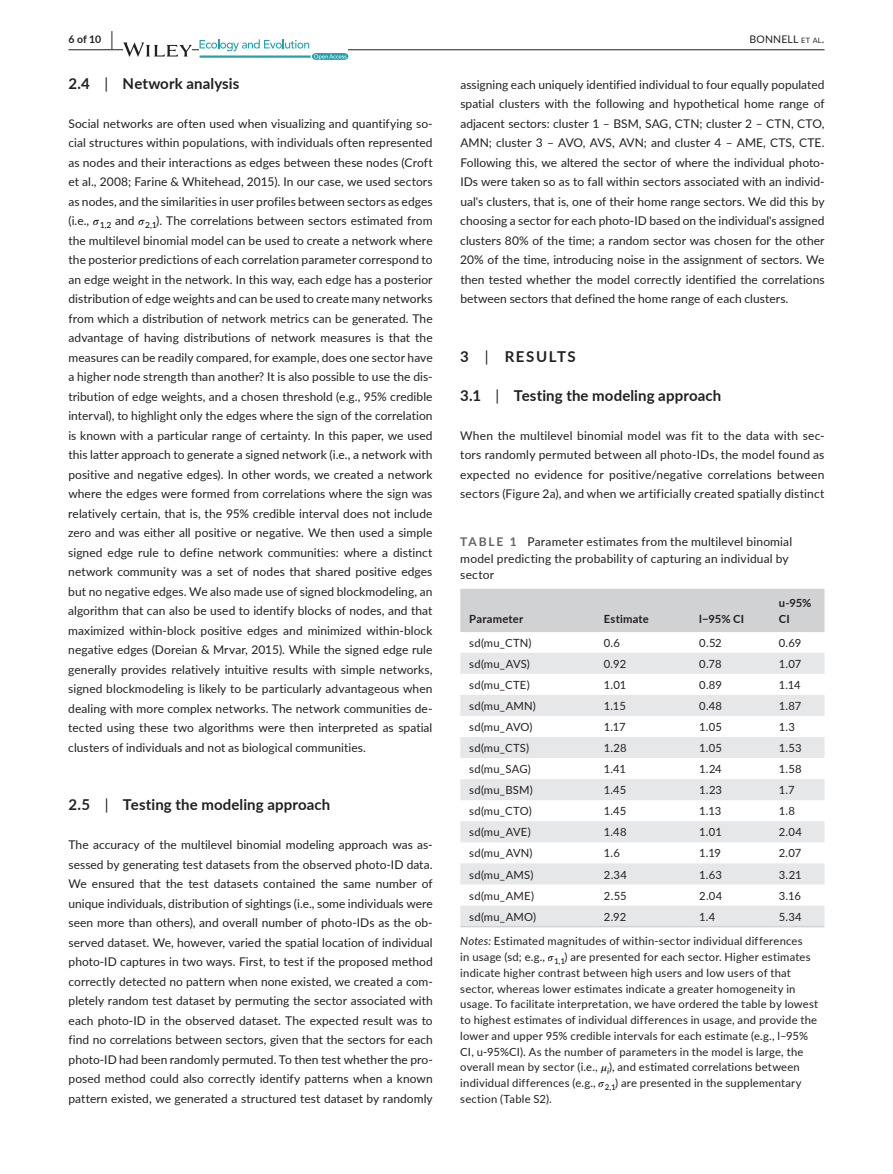
<style>
.page{position:relative;width:893px;height:1174px;background:#fff}
.page>*{position:absolute;margin:0;border:0;box-sizing:border-box;transform-origin:0 0}
.t1{font:700 15px "Lato";letter-spacing:.01em;color:#231f20}
.t2{font:700 15px "Lato";letter-spacing:.105em;color:#231f20}
.t3{font:12px/19.5px "Lato";letter-spacing:.01em;color:#231f20;text-align:justify}
.t4{font:11.25px/15.8px "Lato";letter-spacing:.015em;color:#231f20}
.t5{font:700 11.25px/15.8px "Lato";letter-spacing:.015em;color:#231f20}
.t6{font:10.5px "Lato";letter-spacing:.015em;color:#231f20}
.t7{font:700 10.5px "Lato";color:#231f20}
.s1{font-size:19.5px}
.s2{font-size:7.35px}
.s3{font-weight:400}
.s4{font-family:"STIX Math";font-style:italic;color:#000}
.s5{font-weight:700;color:#636366}
.s6{font-style:italic}
</style>
<div class="page">
<hr style="left:68px;top:49px;width:756px;height:1px;background:#231f20">
<svg style="left:123px;top:42px;width:69px;height:15px"></svg>
<svg style="left:200px;top:39px;width:148px;height:21px"></svg>
<div style="left:460px;top:589px;width:364px;height:43px;background:#d1d2d4"></div>
<svg style="left:460px;top:653px;width:364px;height:273px;fill:#e6e7e9"></svg>
<hr style="left:460px;top:926px;width:135px;height:1px;background:#d1d2d4">
<hr style="left:595px;top:926px;width:95px;height:1px;background:#d1d2d4">
<hr style="left:690px;top:926px;width:80px;height:1px;background:#d1d2d4">
<hr style="left:770px;top:926px;width:54px;height:1px;background:#d1d2d4">
<p class="t7" style="left:68px;top:31px;width:46px">6 of 10 <span class="s1">|</span></p>
<p class="t6" style="left:749px;top:31px;width:77px">BONNELL <span class="s2">et al</span>.</p>
<p class="t1" style="left:68px;top:72px;width:172px">2.4 <span class="s3">|</span> Network analysis</p>
<p class="t3" style="left:68px;top:113px;width:366px">Social networks are often used when visualizing and quantifying so&shy;cial structures within populations, with individuals often represented as nodes and their interactions as edges between these nodes (Croft et al., 2008; Farine &amp; Whitehead, 2015). In our case, we used sectors as nodes, and the similarities in user profiles between sectors as edges (i.e., <span class="s4">𝜎</span><sub>1,2</sub> and <span class="s4">𝜎</span><sub>2,1</sub>). The correlations between sectors estimated from the multilevel binomial model can be used to create a network where the posterior predictions of each correlation parameter correspond to an edge weight in the network. In this way, each edge has a posterior distribution of edge weights and can be used to create many networks from which a distribution of network metrics can be generated. The advantage of having distributions of network measures is that the measures can be readily compared, for example, does one sector have a higher node strength than another? It is also possible to use the dis&shy;tribution of edge weights, and a chosen threshold (e.g., 95% credible interval), to highlight only the edges where the sign of the correlation is known with a particular range of certainty. In this paper, we used this latter approach to generate a signed network (i.e., a network with positive and negative edges). In other words, we created a network where the edges were formed from correlations where the sign was relatively certain, that is, the 95% credible interval does not include zero and was either all positive or negative. We then used a simple signed edge rule to define network communities: where a distinct network community was a set of nodes that shared positive edges but no negative edges. We also made use of signed blockmodeling, an algorithm that can also be used to identify blocks of nodes, and that maximized within-block positive edges and minimized within-block negative edges (Doreian &amp; Mrvar, 2015). While the signed edge rule generally provides relatively intuitive results with simple networks, signed blockmodeling is likely to be particularly advantageous when dealing with more complex networks. The network communities de&shy;tected using these two algorithms were then interpreted as spatial clusters of individuals and not as biological communities.</p>
<p class="t3" style="left:460px;top:74px;width:366px">assigning each uniquely identified individual to four equally populated spatial clusters with the following and hypothetical home range of adjacent sectors: cluster 1 – BSM, SAG, CTN; cluster 2 – CTN, CTO, AMN; cluster 3 – AVO, AVS, AVN; and cluster 4 – AME, CTS, CTE.<br>Following this, we altered the sector of where the individual photo-IDs were taken so as to fall within sectors associated with an individ&shy;ual's clusters, that is, one of their home range sectors. We did this by choosing a sector for each photo-ID based on the individual's assigned clusters 80% of the time; a random sector was chosen for the other 20% of the time, introducing noise in the assignment of sectors. We then tested whether the model correctly identified the correlations between sectors that defined the home range of each clusters.</p>
<p class="t2" style="left:460px;top:345px;width:117px">3 <span class="s3">|</span> RESULTS</p>
<p class="t1" style="left:460px;top:384px;width:262px">3.1 <span class="s3">|</span> Testing the modeling approach</p>
<p class="t3" style="left:460px;top:425px;width:366px">When the multilevel binomial model was fit to the data with sec&shy;tors randomly permuted between all photo-IDs, the model found as expected no evidence for positive/negative correlations between sectors (Figure 2a), and when we artificially created spatially distinct</p>
<p class="t3" style="left:460px;top:533px;width:333px;line-height:16.5px;text-align:left"><span class="s5">TABLE 1</span> Parameter estimates from the multilevel binomial model predicting the probability of capturing an individual by sector</p>
<p class="t5" style="left:469px;top:610px;width:55px">Parameter</p>
<p class="t5" style="left:604px;top:610px;width:47px">Estimate</p>
<p class="t5" style="left:699px;top:610px;width:46px">l−95% CI</p>
<p class="t5" style="left:779px;top:594px;width:34px">u-95%<br>CI</p>
<p class="t4" style="left:469px;top:634px;width:64px">sd(mu_CTN)</p>
<p class="t4" style="left:604px;top:634px;width:18px">0.6</p>
<p class="t4" style="left:699px;top:634px;width:24px">0.52</p>
<p class="t4" style="left:779px;top:634px;width:24px">0.69</p>
<p class="t4" style="left:469px;top:655px;width:62px">sd(mu_AVS)</p>
<p class="t4" style="left:604px;top:655px;width:24px">0.92</p>
<p class="t4" style="left:699px;top:655px;width:24px">0.78</p>
<p class="t4" style="left:779px;top:655px;width:24px">1.07</p>
<p class="t4" style="left:469px;top:676px;width:62px">sd(mu_CTE)</p>
<p class="t4" style="left:604px;top:676px;width:24px">1.01</p>
<p class="t4" style="left:699px;top:676px;width:24px">0.89</p>
<p class="t4" style="left:779px;top:676px;width:23px">1.14</p>
<p class="t4" style="left:469px;top:697px;width:68px">sd(mu_AMN)</p>
<p class="t4" style="left:604px;top:697px;width:24px">1.15</p>
<p class="t4" style="left:699px;top:697px;width:24px">0.48</p>
<p class="t4" style="left:779px;top:697px;width:24px">1.87</p>
<p class="t4" style="left:469px;top:718px;width:65px">sd(mu_AVO)</p>
<p class="t4" style="left:604px;top:718px;width:23px">1.17</p>
<p class="t4" style="left:699px;top:718px;width:24px">1.05</p>
<p class="t4" style="left:779px;top:718px;width:18px">1.3</p>
<p class="t4" style="left:469px;top:739px;width:61px">sd(mu_CTS)</p>
<p class="t4" style="left:604px;top:739px;width:24px">1.28</p>
<p class="t4" style="left:699px;top:739px;width:24px">1.05</p>
<p class="t4" style="left:779px;top:739px;width:24px">1.53</p>
<p class="t4" style="left:469px;top:760px;width:63px">sd(mu_SAG)</p>
<p class="t4" style="left:604px;top:760px;width:24px">1.41</p>
<p class="t4" style="left:699px;top:760px;width:24px">1.24</p>
<p class="t4" style="left:779px;top:760px;width:24px">1.58</p>
<p class="t4" style="left:469px;top:782px;width:65px">sd(mu_BSM)</p>
<p class="t4" style="left:604px;top:782px;width:24px">1.45</p>
<p class="t4" style="left:699px;top:782px;width:24px">1.23</p>
<p class="t4" style="left:779px;top:782px;width:17px">1.7</p>
<p class="t4" style="left:469px;top:803px;width:64px">sd(mu_CTO)</p>
<p class="t4" style="left:604px;top:803px;width:24px">1.45</p>
<p class="t4" style="left:699px;top:803px;width:24px">1.13</p>
<p class="t4" style="left:779px;top:803px;width:18px">1.8</p>
<p class="t4" style="left:469px;top:824px;width:63px">sd(mu_AVE)</p>
<p class="t4" style="left:604px;top:824px;width:24px">1.48</p>
<p class="t4" style="left:699px;top:824px;width:24px">1.01</p>
<p class="t4" style="left:779px;top:824px;width:25px">2.04</p>
<p class="t4" style="left:469px;top:845px;width:65px">sd(mu_AVN)</p>
<p class="t4" style="left:604px;top:845px;width:18px">1.6</p>
<p class="t4" style="left:699px;top:845px;width:23px">1.19</p>
<p class="t4" style="left:779px;top:845px;width:24px">2.07</p>
<p class="t4" style="left:469px;top:866px;width:66px">sd(mu_AMS)</p>
<p class="t4" style="left:604px;top:866px;width:25px">2.34</p>
<p class="t4" style="left:699px;top:866px;width:24px">1.63</p>
<p class="t4" style="left:779px;top:866px;width:24px">3.21</p>
<p class="t4" style="left:469px;top:887px;width:66px">sd(mu_AME)</p>
<p class="t4" style="left:604px;top:887px;width:24px">2.55</p>
<p class="t4" style="left:699px;top:887px;width:25px">2.04</p>
<p class="t4" style="left:779px;top:887px;width:24px">3.16</p>
<p class="t4" style="left:469px;top:908px;width:68px">sd(mu_AMO)</p>
<p class="t4" style="left:604px;top:908px;width:24px">2.92</p>
<p class="t4" style="left:699px;top:908px;width:17px">1.4</p>
<p class="t4" style="left:779px;top:908px;width:25px">5.34</p>
<p class="t4" style="left:460px;top:933px;width:359px"><span class="s6">Notes:</span> Estimated magnitudes of within-sector individual differences<br>in usage (sd; e.g., <span class="s4">𝜎</span><sub>1,1</sub>) are presented for each sector. Higher estimates indicate higher contrast between high users and low users of that sector, whereas lower estimates indicate a greater homogeneity in usage. To facilitate interpretation, we have ordered the table by lowest to highest estimates of individual differences in usage, and provide the lower and upper 95% credible intervals for each estimate (e.g., l–95% CI, u-95%CI). As the number of parameters in the model is large, the overall mean by sector (i.e., <span class="s4">𝜇</span><sub>i</sub>), and estimated correlations between individual differences (e.g., <span class="s4">𝜎</span><sub>2,1</sub>) are presented in the supplementary section (Table S2).</p>
<p class="t1" style="left:68px;top:794px;width:263px">2.5 <span class="s3">|</span> Testing the modeling approach</p>
<p class="t3" style="left:68px;top:834px;width:366px">The accuracy of the multilevel binomial modeling approach was as&shy;sessed by generating test datasets from the observed photo-ID data.<br>We ensured that the test datasets contained the same number of unique individuals, distribution of sightings (i.e., some individuals were seen more than others), and overall number of photo-IDs as the ob&shy;served dataset. We, however, varied the spatial location of individual photo-ID captures in two ways. First, to test if the proposed method correctly detected no pattern when none existed, we created a com&shy;pletely random test dataset by permuting the sector associated with each photo-ID in the observed dataset. The expected result was to find no correlations between sectors, given that the sectors for each photo-ID had been randomly permuted. To then test whether the pro&shy;posed method could also correctly identify patterns when a known pattern existed, we generated a structured test dataset by randomly</p>
</div>
